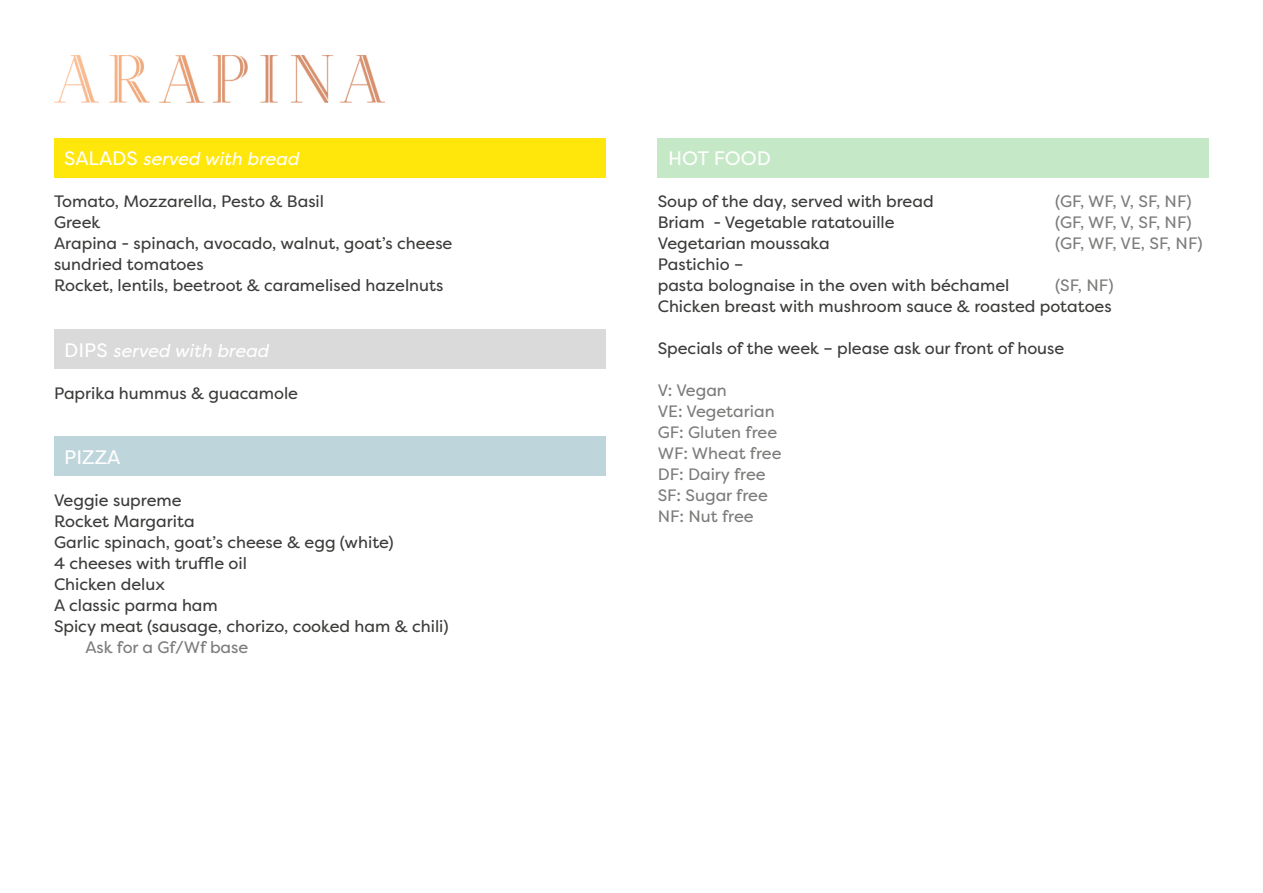
<style>
.page{position:relative;width:1263px;height:893px;background:#fff}
.page>*{position:absolute;margin:0;border:0;box-sizing:border-box;transform-origin:0 0}
.t1{font:19.5px "Filson Pro";color:#fff}
.t2{font:italic 18px "Filson Pro";color:#fff}
.t3{font:16.5px/21px "Filson Pro";color:#3c3c3b}
.t4{font:16.5px/21px "Filson Pro";color:#7c7c7b}
.s1{font-style:normal;font-size:19.5px}
</style>
<div class="page">
<img style="left:55px;top:56px;width:330px;height:46px">
<div style="left:54px;top:138px;width:551px;height:39px;background:#ffe60b"></div>
<div style="left:658px;top:138px;width:551px;height:39px;background:#c5e8c7"></div>
<div style="left:54px;top:329px;width:551px;height:39px;background:#dadada"></div>
<div style="left:54px;top:437px;width:551px;height:39px;background:#bed5db"></div>
<p class="t2" style="left:64px;top:147px;width:236px"><span class="s1">SALADS</span> served with bread</p>
<p class="t3" style="left:54px;top:191px;width:400px">Tomato, Mozzarella, Pesto &amp; Basil<br>Greek<br>Arapina - spinach, avocado, walnut, goat’s cheese sundried tomatoes<br>Rocket, lentils, beetroot &amp; caramelised hazelnuts</p>
<p class="t2" style="left:64px;top:338px;width:206px"><span class="s1">DIPS</span> served with bread</p>
<p class="t3" style="left:54px;top:382px;width:246px">Paprika hummus &amp; guacamole</p>
<p class="t1" style="left:64px;top:444px;width:58px">PIZZA</p>
<p class="t3" style="left:54px;top:490px;width:396px">Veggie supreme<br>Rocket Margarita<br>Garlic spinach, goat’s cheese &amp; egg (white)<br>4 cheeses with truffle oil<br>Chicken delux<br>A classic parma ham<br>Spicy meat (sausage, chorizo, cooked ham &amp; chili)</p>
<p class="t4" style="left:85px;top:637px;width:164px">Ask for a Gf/Wf base</p>
<p class="t1" style="left:668px;top:145px;width:104px">HOT FOOD</p>
<p class="t3" style="left:658px;top:191px;width:277px">Soup of the day, served with bread</p>
<p class="t4" style="left:1055px;top:191px;width:138px">(GF, WF, V, SF, NF)</p>
<p class="t3" style="left:658px;top:212px;width:238px">Briam - Vegetable ratatouille</p>
<p class="t4" style="left:1055px;top:212px;width:138px">(GF, WF, V, SF, NF)</p>
<p class="t3" style="left:658px;top:233px;width:173px">Vegetarian moussaka</p>
<p class="t4" style="left:1055px;top:233px;width:149px">(GF, WF, VE, SF, NF)</p>
<p class="t3" style="left:658px;top:254px;width:353px">Pastichio –<br>pasta bolognaise in the oven with béchamel</p>
<p class="t4" style="left:1055px;top:275px;width:60px">(SF, NF)</p>
<p class="t3" style="left:658px;top:296px;width:455px">Chicken breast with mushroom sauce &amp; roasted potatoes</p>
<p class="t3" style="left:658px;top:338px;width:408px">Specials of the week – please ask our front of house</p>
<p class="t4" style="left:658px;top:380px;width:125px">V: Vegan<br>VE: Vegetarian<br>GF: Gluten free<br>WF: Wheat free<br>DF: Dairy free<br>SF: Sugar free<br>NF: Nut free</p>
</div>
